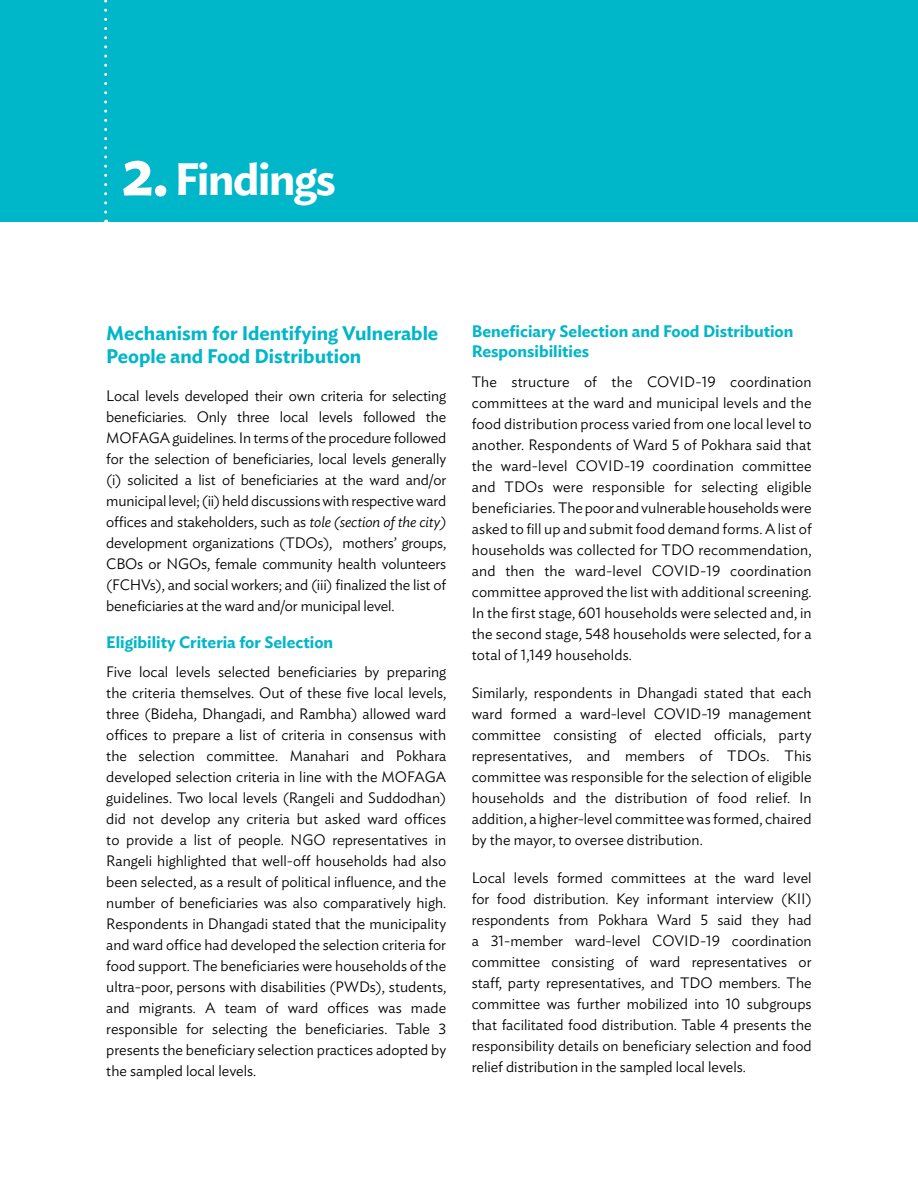
<style>
.page{position:relative;width:918px;height:1188px;background:#fff}
.page>*{position:absolute;margin:0;border:0;box-sizing:border-box;transform-origin:0 0}
.t1{font:600 45px "Ideal Sans";letter-spacing:-.03em;color:#fff}
.t2{font:600 19.5px/23.4px "Ideal Sans";color:#00b6c9}
.t3{font:600 16.5px/19.8px "Ideal Sans";color:#00b6c9}
.t4{font:300 15px/21px "Ideal Sans";color:#000;text-align:justify}
.s1{font-size:66px}
.s2{font-style:italic}
</style>
<div class="page">
<div style="left:0;top:0;width:918px;height:221px;background:#00b6c9"></div>
<svg style="left:104px;top:0;width:3px;height:212px"></svg>
<h1 class="t1" style="left:121px;top:144px;width:216px"><span class="s1">2.</span> Findings</h1>
<h2 class="t2" style="left:106px;top:320px;width:334px">Mechanism for Identifying Vulnerable<br>People and Food Distribution</h2>
<p class="t4" style="left:106px;top:384px;width:341px">Local levels developed their own criteria for selecting beneficiaries. Only three local levels followed the MOFAGA guidelines. In terms of the procedure followed for the selection of beneficiaries, local levels generally (i) solicited a list of beneficiaries at the ward and/or municipal level; (ii) held discussions with respective ward offices and stakeholders, such as <span class="s2">tole (section of the city) </span>development organizations (TDOs), mothers’ groups, CBOs or NGOs, female community health volunteers (FCHVs), and social workers; and (iii) finalized the list of beneficiaries at the ward and/or municipal level.</p>
<p class="t3" style="left:106px;top:631px;width:228px">Eligibility Criteria for Selection</p>
<p class="t4" style="left:106px;top:660px;width:341px">Five local levels selected beneficiaries by preparing the criteria themselves. Out of these five local levels, three (Bideha, Dhangadi, and Rambha) allowed ward offices to prepare a list of criteria in consensus with the selection committee. Manahari and Pokhara developed selection criteria in line with the MOFAGA guidelines. Two local levels (Rangeli and Suddodhan) did not develop any criteria but asked ward offices to provide a list of people. NGO representatives in Rangeli highlighted that well-off households had also been selected, as a result of political influence, and the number of beneficiaries was also comparatively high.<br>Respondents in Dhangadi stated that the municipality and ward office had developed the selection criteria for food support. The beneficiaries were households of the ultra-poor, persons with disabilities (PWDs), students, and migrants. A team of ward offices was made responsible for selecting the beneficiaries. Table 3 presents the beneficiary selection practices adopted by the sampled local levels.</p>
<p class="t3" style="left:472px;top:320px;width:323px">Beneficiary Selection and Food Distribution<br>Responsibilities</p>
<p class="t4" style="left:472px;top:370px;width:342px">The structure of the COVID-19 coordination committees at the ward and municipal levels and the food distribution process varied from one local level to another. Respondents of Ward 5 of Pokhara said that the ward-level COVID-19 coordination committee and TDOs were responsible for selecting eligible beneficiaries. The poor and vulnerable households were asked to fill up and submit food demand forms. A list of households was collected for TDO recommendation, and then the ward-level COVID-19 coordination committee approved the list with additional screening.<br>In the first stage, 601 households were selected and, in the second stage, 548 households were selected, for a total of 1,149 households.</p>
<p class="t4" style="left:472px;top:681px;width:341px">Similarly, respondents in Dhangadi stated that each ward formed a ward-level COVID-19 management committee consisting of elected officials, party representatives, and members of TDOs. This committee was responsible for the selection of eligible households and the distribution of food relief. In addition, a higher-level committee was formed, chaired by the mayor, to oversee distribution.</p>
<p class="t4" style="left:472px;top:866px;width:341px">Local levels formed committees at the ward level for food distribution. Key informant interview (KII) respondents from Pokhara Ward 5 said they had a 31-member ward-level COVID-19 coordination committee consisting of ward representatives or staff, party representatives, and TDO members. The committee was further mobilized into 10 subgroups that facilitated food distribution. Table 4 presents the responsibility details on beneficiary selection and food relief distribution in the sampled local levels.</p>
</div>
